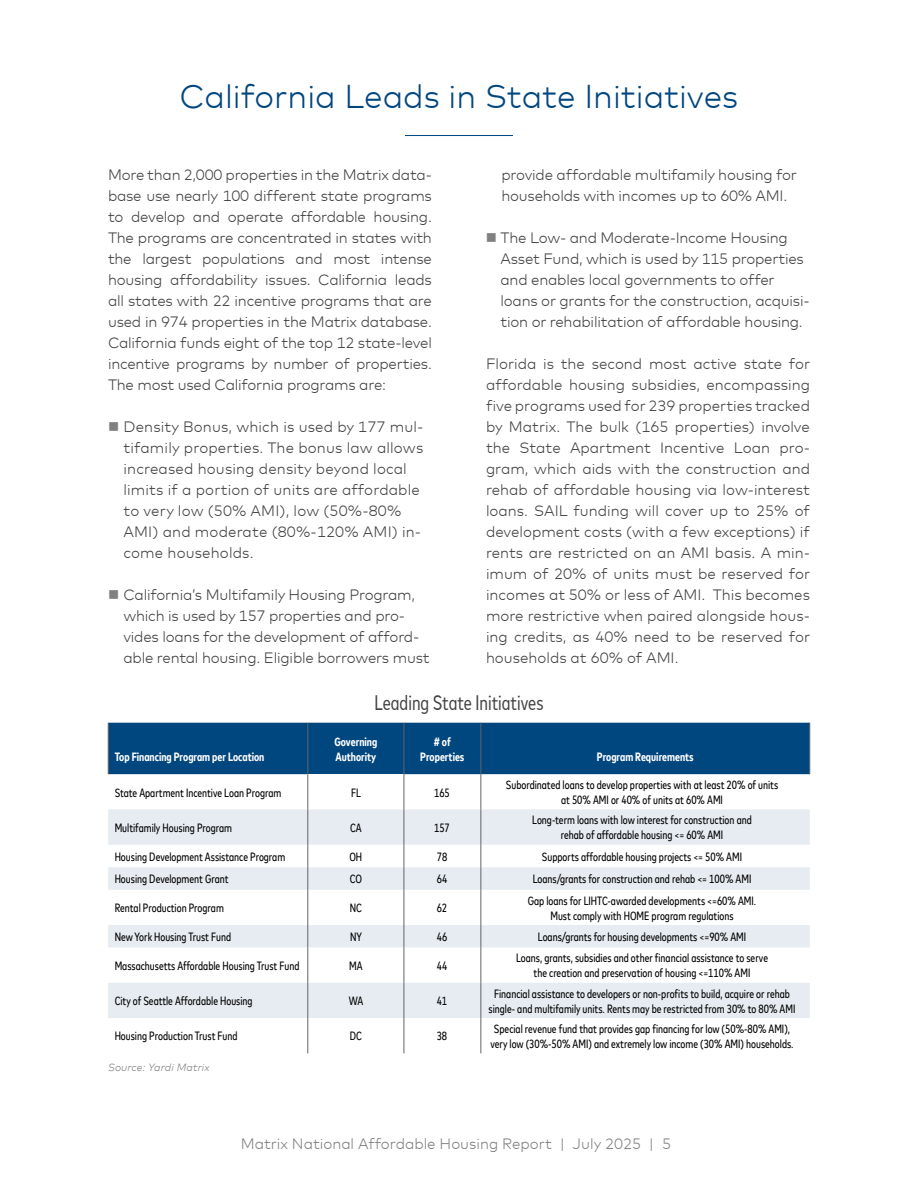
<style>
.page{position:relative;width:918px;height:1188px;background:#fff}
.page>*{position:absolute;margin:0;border:0;box-sizing:border-box;transform-origin:0 0}
.t1{font:300 33px "Mark Offc Pro";color:#00467f}
.t2{font:condensed 21px "Mark Offc Pro";color:#434343}
.t3{font:300 15px/21px "Mark Offc Pro";letter-spacing:-.015em;color:#414141}
.t4{font:300 15px/21px "Mark Offc Pro";letter-spacing:.01em;color:#414141}
.t5{font:300 15px "Mark Offc Pro";color:#808080}
.t6{font:condensed 12px/15px "Mark Offc Pro";color:#000;text-align:center}
.t7{font:700 condensed 12px/15px "Mark Offc Pro";color:#fff}
.t8{font:italic 300 10.5px "Mark Offc Pro";letter-spacing:.01em;color:#808080}
.s1{color:#808080}
</style>
<div class="page">
<hr style="left:405px;top:135px;width:108px;height:1px;background:#00467f">
<div style="left:109px;top:723px;width:701px;height:51px;background:#00467f"></div>
<svg style="left:108px;top:809px;width:702px;height:209px;fill:#e6ecf2"></svg>
<hr style="left:404px;top:723px;width:1px;height:51px;background:#636466">
<hr style="left:481px;top:723px;width:1px;height:51px;background:#636466">
<hr style="left:810px;top:723px;width:1px;height:51px;background:#636466">
<hr style="left:108px;top:723px;width:1px;height:51px;background:#636466">
<hr style="left:308px;top:723px;width:1px;height:51px;background:#636466">
<hr style="left:308px;top:948px;width:1px;height:35px;background:#636466">
<hr style="left:308px;top:1018px;width:1px;height:35px;background:#636466">
<hr style="left:404px;top:948px;width:1px;height:35px;background:#636466">
<hr style="left:404px;top:1018px;width:1px;height:35px;background:#636466">
<hr style="left:308px;top:774px;width:1px;height:35px;background:#636466">
<hr style="left:308px;top:890px;width:1px;height:35px;background:#636466">
<hr style="left:404px;top:774px;width:1px;height:35px;background:#636466">
<hr style="left:481px;top:774px;width:1px;height:35px;background:#636466">
<hr style="left:404px;top:890px;width:1px;height:35px;background:#636466">
<hr style="left:481px;top:890px;width:1px;height:35px;background:#636466">
<hr style="left:481px;top:948px;width:1px;height:35px;background:#636466">
<hr style="left:481px;top:1018px;width:1px;height:35px;background:#636466">
<hr style="left:308px;top:809px;width:1px;height:36px;background:#636466">
<svg style="left:308px;top:845px;width:1px;height:45px"></svg>
<svg style="left:308px;top:925px;width:1px;height:23px"></svg>
<hr style="left:308px;top:983px;width:1px;height:35px;background:#636466">
<hr style="left:404px;top:809px;width:1px;height:36px;background:#636466">
<hr style="left:481px;top:809px;width:1px;height:36px;background:#636466">
<svg style="left:404px;top:845px;width:1px;height:45px"></svg>
<svg style="left:481px;top:845px;width:1px;height:45px"></svg>
<svg style="left:404px;top:925px;width:1px;height:23px"></svg>
<svg style="left:481px;top:925px;width:1px;height:23px"></svg>
<hr style="left:404px;top:983px;width:1px;height:35px;background:#636466">
<hr style="left:481px;top:983px;width:1px;height:35px;background:#636466">
<h1 class="t1" style="left:180px;top:72px;width:560px">California Leads in State Initiatives</h1>
<p class="t3" style="left:501px;top:163px;width:297px">provide affordable multifamily housing for households with incomes up to 60% AMI.</p>
<p class="t3" style="left:501px;top:226px;width:311px;text-indent:-15px"><span class="s1">■</span> The Low- and Moderate-Income Housing Asset Fund, which is used by 115 properties and enables local governments to offer loans or grants for the construction, acquisi&shy;tion or rehabilitation of affordable housing.</p>
<p class="t3" style="left:486px;top:352px;width:326px;text-align:justify">Florida is the second most active state for affordable housing subsidies, encompassing five programs used for 239 properties tracked by Matrix. The bulk (165 properties) involve the State Apartment Incentive Loan pro&shy;gram, which aids with the construction and rehab of affordable housing via low-interest loans. SAIL funding will cover up to 25% of development costs (with a few exceptions) if rents are restricted on an AMI basis. A min&shy;imum of 20% of units must be reserved for incomes at 50% or less of AMI. This becomes more restrictive when paired alongside hous&shy;ing credits, as 40% need to be reserved for households at 60% of AMI.</p>
<p class="t3" style="left:108px;top:163px;width:325px;text-align:justify">More than 2,000 properties in the Matrix data&shy;base use nearly 100 different state programs to develop and operate affordable housing.<br>The programs are concentrated in states with the largest populations and most intense housing affordability issues. California leads all states with 22 incentive programs that are used in 974 properties in the Matrix database.<br>California funds eight of the top 12 state-level incentive programs by number of properties.<br>The most used California programs are:</p>
<p class="t4" style="left:123px;top:415px;width:301px;text-indent:-15px"><span class="s1">■</span> Density Bonus, which is used by 177 mul&shy;tifamily properties. The bonus law allows increased housing density beyond local limits if a portion of units are affordable to very low (50% AMI), low (50%-80% AMI) and moderate (80%-120% AMI) in&shy;come households.</p>
<p class="t3" style="left:123px;top:583px;width:308px;text-indent:-15px"><span class="s1">■</span> California’s Multifamily Housing Program, which is used by 157 properties and pro&shy;vides loans for the development of afford&shy;able rental housing. Eligible borrowers must</p>
<h2 class="t2" style="left:374px;top:687px;width:170px">Leading State Initiatives</h2>
<p class="t7" style="left:115px;top:748px;width:151px">Top Financing Program per Location</p>
<p class="t7" style="left:334px;top:733px;width:44px">Governing<br>Authority</p>
<p class="t7" style="left:420px;top:733px;width:46px;text-align:center"># of<br>Properties</p>
<p class="t7" style="left:597px;top:748px;width:98px">Program Requirements</p>
<p class="t6" style="left:115px;top:784px;width:168px">State Apartment Incentive Loan Program</p>
<p class="t6" style="left:351px;top:784px;width:11px">FL</p>
<p class="t6" style="left:434px;top:784px;width:17px">165</p>
<p class="t6" style="left:506px;top:776px;width:274px">Subordinated loans to develop properties with at least 20% of units at 50% AMI or 40% of units at 60% AMI</p>
<p class="t6" style="left:115px;top:819px;width:119px">Multifamily Housing Program</p>
<p class="t6" style="left:350px;top:819px;width:13px">CA</p>
<p class="t6" style="left:434px;top:819px;width:17px">157</p>
<p class="t6" style="left:532px;top:812px;width:221px">Long-term loans with low interest for construction and rehab of affordable housing &lt;= 60% AMI</p>
<p class="t6" style="left:115px;top:848px;width:172px">Housing Development Assistance Program</p>
<p class="t6" style="left:349px;top:848px;width:14px">OH</p>
<p class="t6" style="left:437px;top:848px;width:12px">78</p>
<p class="t6" style="left:542px;top:848px;width:202px">Supports affordable housing projects &lt;= 50% AMI</p>
<p class="t6" style="left:115px;top:871px;width:115px">Housing Development Grant</p>
<p class="t6" style="left:350px;top:871px;width:14px">CO</p>
<p class="t6" style="left:437px;top:871px;width:12px">64</p>
<p class="t6" style="left:533px;top:871px;width:220px">Loans/grants for construction and rehab &lt;= 100% AMI</p>
<p class="t6" style="left:115px;top:900px;width:111px">Rental Production Program</p>
<p class="t6" style="left:350px;top:900px;width:14px">NC</p>
<p class="t6" style="left:437px;top:900px;width:12px">62</p>
<p class="t6" style="left:528px;top:892px;width:230px">Gap loans for LIHTC-awarded developments &lt;=60% AMI.<br>Must comply with HOME program regulations</p>
<p class="t6" style="left:115px;top:928px;width:118px">New York Housing Trust Fund</p>
<p class="t6" style="left:350px;top:928px;width:13px">NY</p>
<p class="t6" style="left:437px;top:928px;width:12px">46</p>
<p class="t6" style="left:538px;top:928px;width:210px">Loans/grants for housing developments &lt;=90% AMI</p>
<p class="t6" style="left:115px;top:957px;width:186px">Massachusetts Affordable Housing Trust Fund</p>
<p class="t6" style="left:349px;top:957px;width:15px">MA</p>
<p class="t6" style="left:437px;top:957px;width:12px">44</p>
<p class="t6" style="left:516px;top:950px;width:254px">Loans, grants, subsidies and other financial assistance to serve the creation and preservation of housing &lt;=110% AMI</p>
<p class="t6" style="left:115px;top:993px;width:139px">City of Seattle Affordable Housing</p>
<p class="t6" style="left:349px;top:993px;width:16px">WA</p>
<p class="t6" style="left:437px;top:993px;width:12px">41</p>
<p class="t6" style="left:489px;top:985px;width:308px">Financial assistance to developers or non-profits to build, acquire or rehab single- and multifamily units. Rents may be restricted from 30% to 80% AMI</p>
<p class="t6" style="left:115px;top:1028px;width:124px">Housing Production Trust Fund</p>
<p class="t6" style="left:350px;top:1028px;width:14px">DC</p>
<p class="t6" style="left:437px;top:1028px;width:12px">38</p>
<p class="t6" style="left:490px;top:1020px;width:305px;text-align:left">Special revenue fund that provides gap financing for low (50%-80% AMI), very low (30%-50% AMI) and extremely low income (30% AMI) households.</p>
<p class="t8" style="left:108px;top:1060px;width:103px">Source: Yardi Matrix</p>
<p class="t5" style="left:241px;top:1133px;width:432px">Matrix National Affordable Housing Report | July 2025 | 5</p>
</div>
